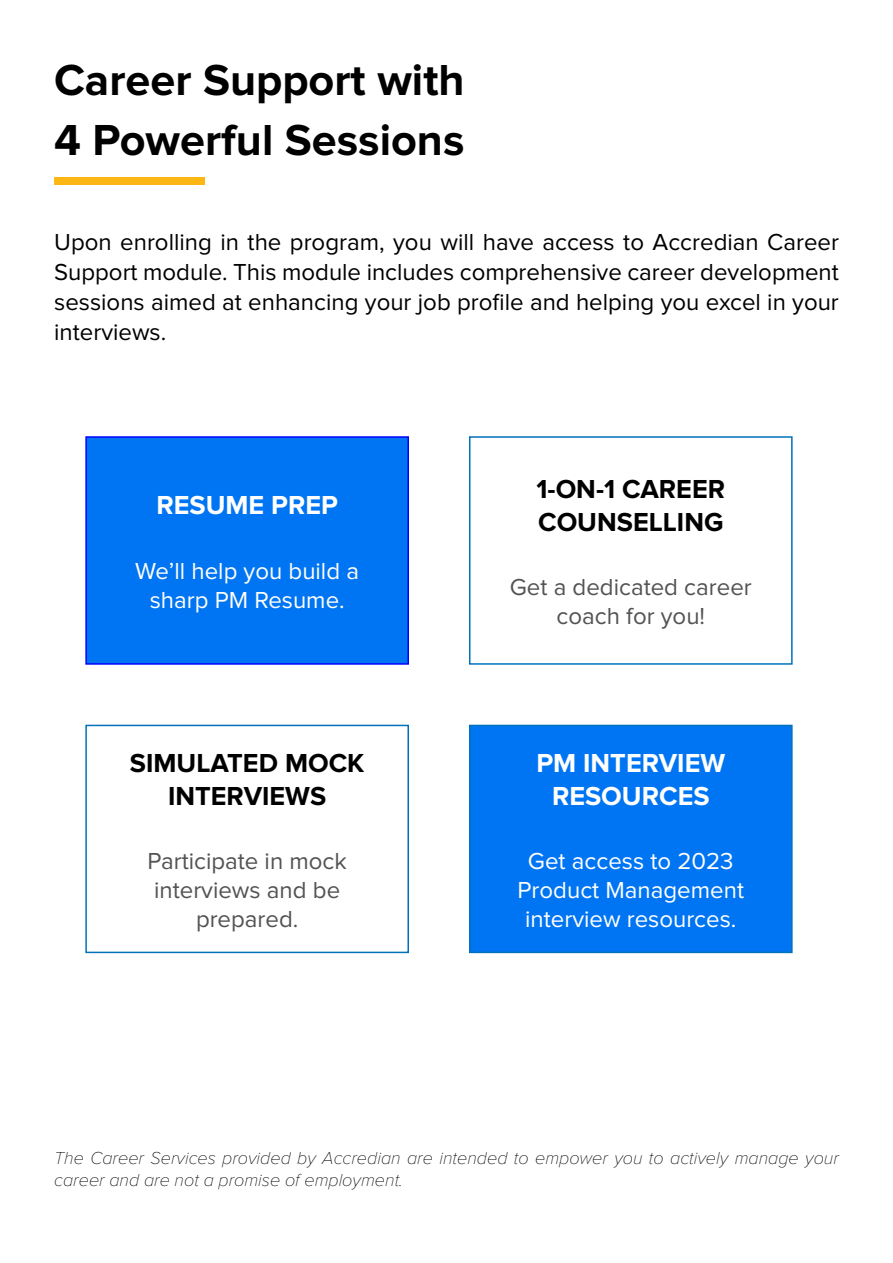
<style>
.page{position:relative;width:893px;height:1263px;background:#fff}
.page>*{position:absolute;margin:0;border:0;box-sizing:border-box;transform-origin:0 0}
.t1{font:700 45px "Proxima Nova";color:#000}
.t2{font:700 27px/32.4px "Proxima Nova";color:#000}
.t3{font:700 27px "Proxima Nova";color:#fff}
.t4{font:24px/30px "Proxima Nova";color:#000;text-align:justify}
.t5{font:24px/28.8px "Proxima Nova";color:#535353;text-align:center}
.t6{font:24px/28.8px "Proxima Nova";color:#fff;text-align:center}
.t7{font:24px/28.8px "Proxima Nova";color:#fffefa;text-align:center}
.t8{font:italic 100 18px/21.6px "Proxima Nova";color:#000}
</style>
<div class="page">
<div style="left:85px;top:436px;width:324px;height:229px;background:#0075f3;border:2px solid #00f"></div>
<div style="left:54px;top:177px;width:150px;height:8px;background:#fdb714"></div>
<div style="left:469px;top:436px;width:324px;height:229px;border:2px solid #0072bc"></div>
<div style="left:85px;top:725px;width:324px;height:228px;border:2px solid #0072bc"></div>
<div style="left:469px;top:725px;width:324px;height:228px;background:#0075f3;border:2px solid #0072bc"></div>
<p class="t1" style="left:54px;top:54px;width:412px">Career Support with</p>
<p class="t1" style="left:54px;top:114px;width:412px">4 Powerful Sessions</p>
<p class="t4" style="left:54px;top:228px;width:786px">Upon enrolling in the program, you will have access to Accredian Career Support module. This module includes comprehensive career development sessions aimed at enhancing your job profile and helping you excel in your interviews.</p>
<p class="t3" style="left:156px;top:490px;width:183px">RESUME PREP</p>
<p class="t7" style="left:135px;top:558px;width:225px">We’ll help you build a sharp PM Resume.</p>
<p class="t2" style="left:130px;top:748px;width:236px">SIMULATED MOCK</p>
<p class="t2" style="left:168px;top:780px;width:160px">INTERVIEWS</p>
<p class="t5" style="left:147px;top:848px;width:201px">Participate in mock</p>
<p class="t5" style="left:154px;top:877px;width:188px">interviews and be</p>
<p class="t5" style="left:196px;top:906px;width:104px">prepared.</p>
<p class="t2" style="left:536px;top:473px;width:190px">1-ON-1 CAREER<br>COUNSELLING</p>
<p class="t5" style="left:510px;top:574px;width:243px">Get a dedicated career coach for you!</p>
<p class="t3" style="left:536px;top:748px;width:190px">PM INTERVIEW</p>
<p class="t3" style="left:552px;top:780px;width:159px">RESOURCES</p>
<p class="t6" style="left:518px;top:848px;width:228px">Get access to 2023<br>Product Management interview resources.</p>
<p class="t8" style="left:54px;top:1146px;width:786px">The Career Services provided by Accredian are intended to empower you to actively manage your career and are not a promise of employment.</p>
</div>
